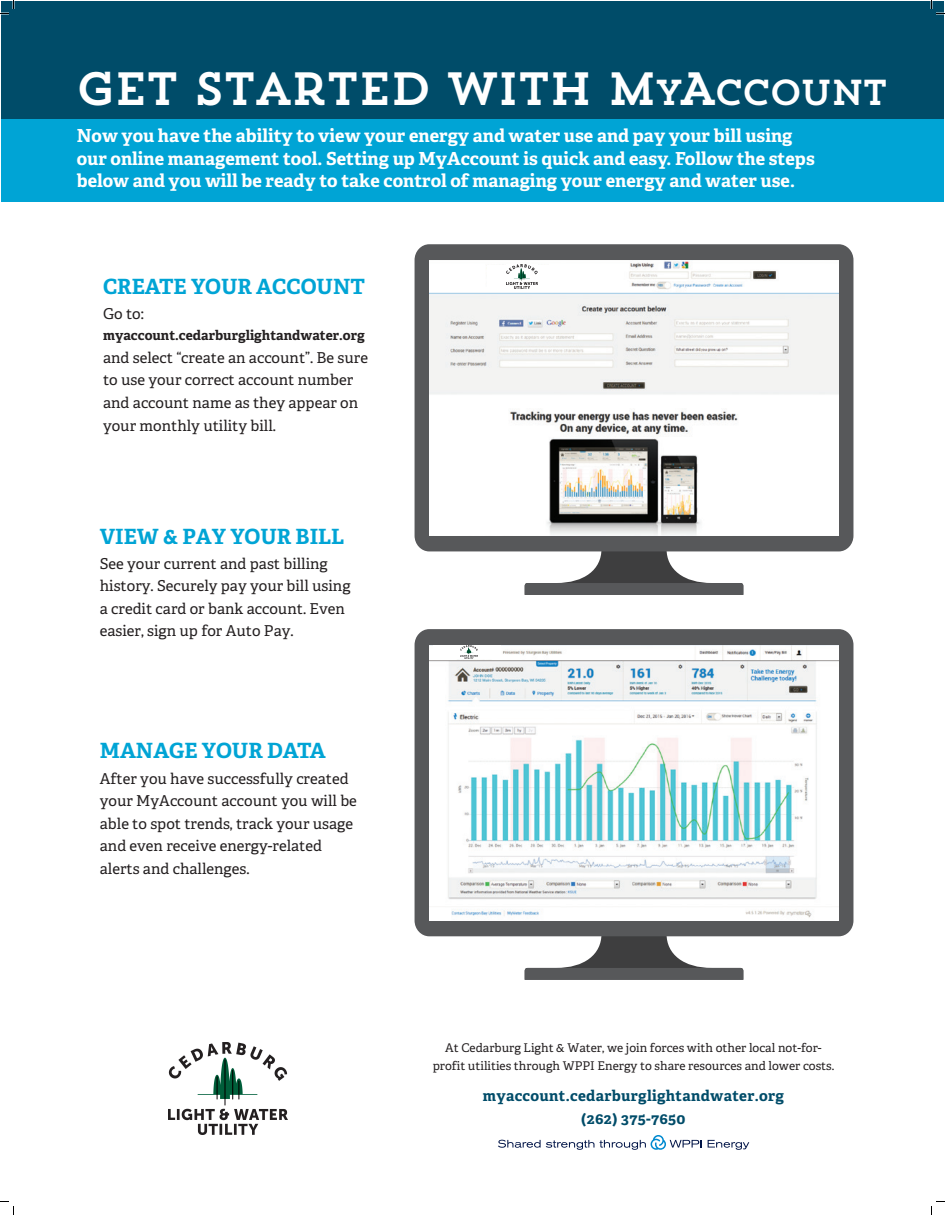
<style>
.page{position:relative;width:945px;height:1215px;background:#fff}
.page>*{position:absolute;margin:0;border:0;box-sizing:border-box;transform-origin:0 0}
.t1{font:46.5px "Trend Slab One";letter-spacing:-.07em;color:#fff}
.t2{font:700 21px "Adelle";color:#00a4d5}
.t3{font:700 18px/22.8px "Adelle";color:#fff}
.t4{font:15px/22.5px "Adelle";color:#231f20}
.t5{font:700 15px/22.6px "Adelle";letter-spacing:.02em;color:#004c69;text-align:center}
.t6{font:700 13.5px "Adelle";color:#231f20}
.t7{font:12px/18.5px "Adelle";color:#231f20;text-align:center}
.s1{font-size:36px}
</style>
<div class="page">
<div style="left:1px;top:14px;width:943px;height:188px;background:#00a4d5"></div>
<div style="left:1px;top:1px;width:943px;height:117px;background:#004c69"></div>
<svg style="left:525px;top:936px;width:218px;height:44px"></svg>
<div style="left:415px;top:629px;width:438px;height:307px;background:#57585a;border-radius:15px"></div>
<img style="left:430px;top:645px;width:408px;height:275px">
<svg style="left:525px;top:551px;width:218px;height:44px"></svg>
<div style="left:415px;top:244px;width:438px;height:307px;background:#57585a;border-radius:15px"></div>
<img style="left:430px;top:260px;width:408px;height:276px">
<svg style="left:498px;top:1140px;width:96px;height:10px"></svg>
<svg style="left:708px;top:1140px;width:41px;height:10px"></svg>
<svg style="left:600px;top:1135px;width:102px;height:15px"></svg>
<img style="left:168px;top:1042px;width:120px;height:92px">
<img style="left:488px;top:266px;width:78px;height:23px">
<img style="left:507px;top:265px;width:30px;height:23px">
<img style="left:433px;top:645px;width:68px;height:14px">
<img style="left:460px;top:645px;width:18px;height:14px">
<svg style="left:0;top:0;width:14px;height:14px"></svg>
<svg style="left:0;top:1201px;width:14px;height:14px"></svg>
<svg style="left:931px;top:0;width:14px;height:14px"></svg>
<svg style="left:931px;top:1201px;width:14px;height:14px"></svg>
<h1 class="t1" style="left:75px;top:58px;width:815px">GET STARTED WITH M<span class="s1">Y</span>A<span class="s1">CCOUNT</span></h1>
<p class="t3" style="left:77px;top:124px;width:740px">Now you have the ability to view your energy and water use and pay your bill using our online management tool. Setting up MyAccount is quick and easy. Follow the steps below and you will be ready to take control of managing your energy and water use.</p>
<h2 class="t2" style="left:103px;top:273px;width:263px">CREATE YOUR ACCOUNT</h2>
<p class="t4" style="left:103px;top:303px;width:42px">Go to:</p>
<p class="t6" style="left:103px;top:327px;width:263px">myaccount.cedarburglightandwater.org</p>
<p class="t4" style="left:103px;top:346px;width:267px">and select “create an account”. Be sure to use your correct account number and account name as they appear on your monthly utility bill.</p>
<h2 class="t2" style="left:100px;top:523px;width:246px">VIEW &amp; PAY YOUR BILL</h2>
<p class="t4" style="left:100px;top:553px;width:252px">See your current and past billing history. Securely pay your bill using a credit card or bank account. Even easier, sign up for Auto Pay.</p>
<h2 class="t2" style="left:100px;top:738px;width:228px">MANAGE YOUR DATA</h2>
<p class="t4" style="left:100px;top:767px;width:259px">After you have successfully created your MyAccount account you will be able to spot trends, track your usage and even receive energy-related alerts and challenges.</p>
<p class="t7" style="left:433px;top:1039px;width:403px">At Cedarburg Light &amp; Water, we join forces with other local not-for&shy;profit utilities through WPPI Energy to share resources and lower costs.</p>
<p class="t5" style="left:483px;top:1085px;width:303px">myaccount.cedarburglightandwater.org (262) 375-7650</p>
</div>
